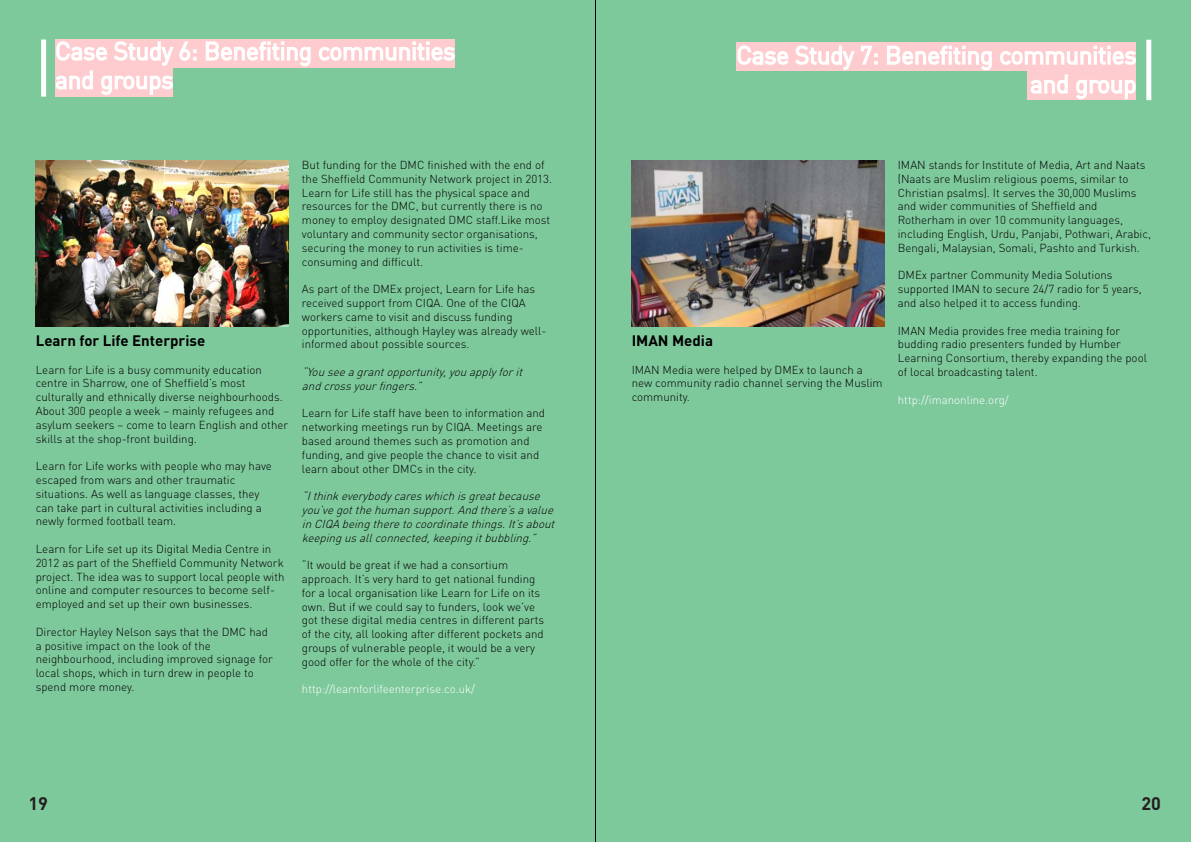
<style>
.page{position:relative;width:1191px;height:842px;background:#fff}
.page>*{position:absolute;margin:0;border:0;box-sizing:border-box;transform-origin:0 0}
.t1{font:700 18px "DINOT";color:#231f20}
.t2{font:700 15px "DINOT";color:#000}
.t3{font:300 11.5px/13.8px "DINOT";color:#000}
.t4{font:italic 300 11.5px/13.8px "DINOT";color:#000}
.t5{font:300 11.5px "DINOT";color:#fff}
</style>
<div class="page">
<div style="left:0;top:0;width:595px;height:842px;background:#7ec99c"></div>
<div style="left:55px;top:40px;width:400px;height:28px;background:#fecccf"></div>
<div style="left:55px;top:68px;width:118px;height:29px;background:#fecccf"></div>
<svg style="left:205px;top:41px;width:106px;height:25px"></svg>
<svg style="left:318px;top:41px;width:137px;height:20px"></svg>
<svg style="left:55px;top:41px;width:142px;height:54px"></svg>
<div style="left:41px;top:40px;width:5px;height:57px;background:#fff"></div>
<div style="left:596px;top:0;width:595px;height:842px;background:#7ec99c"></div>
<div style="left:736px;top:43px;width:399px;height:28px;background:#fecccf"></div>
<div style="left:1027px;top:72px;width:108px;height:28px;background:#fecccf"></div>
<svg style="left:737px;top:45px;width:141px;height:25px"></svg>
<svg style="left:887px;top:45px;width:105px;height:26px"></svg>
<svg style="left:1000px;top:44px;width:136px;height:22px"></svg>
<svg style="left:1030px;top:74px;width:38px;height:20px"></svg>
<svg style="left:1076px;top:78px;width:60px;height:22px"></svg>
<div style="left:1146px;top:40px;width:5px;height:60px;background:#fff"></div>
<img style="left:631px;top:161px;width:253px;height:166px">
<img style="left:35px;top:160px;width:254px;height:167px">
<hr style="left:595px;top:0;width:1px;height:842px;background:#000">
<h2 class="t2" style="left:36px;top:331px;width:171px">Learn for Life Enterprise</h2>
<p class="t3" style="left:36px;top:362px;width:254px">Learn for Life is a busy community education centre in Sharrow, one of Sheffield’s most culturally and ethnically diverse neighbourhoods.<br>About 300 people a week – mainly refugees and asylum seekers – come to learn English and other skills at the shop-front building.</p>
<p class="t3" style="left:36px;top:459px;width:238px">Learn for Life works with people who may have escaped from wars and other traumatic situations. As well as language classes, they can take part in cultural activities including a newly formed football team.</p>
<p class="t3" style="left:36px;top:542px;width:250px">Learn for Life set up its Digital Media Centre in 2012 as part of the Sheffield Community Network project. The idea was to support local people with online and computer resources to become self&shy;employed and set up their own businesses.</p>
<p class="t3" style="left:36px;top:625px;width:238px">Director Hayley Nelson says that the DMC had a positive impact on the look of the neighbourhood, including improved signage for local shops, which in turn drew in people to spend more money.</p>
<p class="t3" style="left:302px;top:158px;width:252px">But funding for the DMC finished with the end of the Sheffield Community Network project in 2013.<br>Learn for Life still has the physical space and resources for the DMC, but currently there is no money to employ designated DMC staff.Like most voluntary and community sector organisations, securing the money to run activities is time&shy;consuming and difficult.</p>
<p class="t3" style="left:302px;top:282px;width:246px">As part of the DMEx project, Learn for Life has received support from CIQA. One of the CIQA workers came to visit and discuss funding opportunities, although Hayley was already well&shy;informed about possible sources.</p>
<p class="t4" style="left:302px;top:365px;width:225px">“Youseeagrantopportunity,youapplyforit andcrossyourfingers.”</p>
<p class="t3" style="left:302px;top:406px;width:245px">Learn for Life staff have been to information and networking meetings run by CIQA. Meetings are based around themes such as promotion and funding, and give people the chance to visit and learn about other DMCs in the city.</p>
<p class="t4" style="left:302px;top:489px;width:258px">“Ithinkeverybodycareswhichisgreatbecause you’vegotthehumansupport.Andthere’savalue inCIQAbeingtheretocoordinatethings.It’sabout keepingusallconnected,keepingitbubbling.”</p>
<p class="t3" style="left:302px;top:558px;width:244px">“It would be great if we had a consortium approach. It’s very hard to get national funding for a local organisation like Learn for Life on its own. But if we could say to funders, look we’ve got these digital media centres in different parts of the city, all looking after different pockets and groups of vulnerable people, it would be a very good offer for the whole of the city.”</p>
<p class="t5" style="left:302px;top:682px;width:175px">http://learnforlifeenterprise.co.uk/</p>
<h2 class="t2" style="left:631px;top:331px;width:83px">IMAN Media</h2>
<p class="t3" style="left:631px;top:362px;width:252px">IMAN Media were helped by DMEx to launch a new community radio channel serving the Muslim community.</p>
<p class="t3" style="left:897px;top:158px;width:255px">IMAN stands for Institute of Media, Art and Naats (Naats are Muslim religious poems, similar to Christian psalms). It serves the 30,000 Muslims and wider communities of Sheffield and Rotherham in over 10 community languages, including English, Urdu, Panjabi, Pothwari, Arabic, Bengali, Malaysian, Somali, Pashto and Turkish.</p>
<p class="t3" style="left:897px;top:268px;width:245px">DMEx partner Community Media Solutions supported IMAN to secure 24/7 radio for 5 years, and also helped it to access funding.</p>
<p class="t3" style="left:897px;top:323px;width:251px">IMAN Media provides free media training for budding radio presenters funded by Humber Learning Consortium, thereby expanding the pool of local broadcasting talent.</p>
<p class="t5" style="left:897px;top:392px;width:112px">http://imanonline.org/</p>
<h1 class="t1" style="left:28px;top:792px;width:21px">19</h1>
<h1 class="t1" style="left:38px;top:792px;width:11px">3</h1>
<h1 class="t1" style="left:1141px;top:792px;width:21px">20</h1>
<h1 class="t1" style="left:1141px;top:792px;width:21px">14</h1>
</div>
